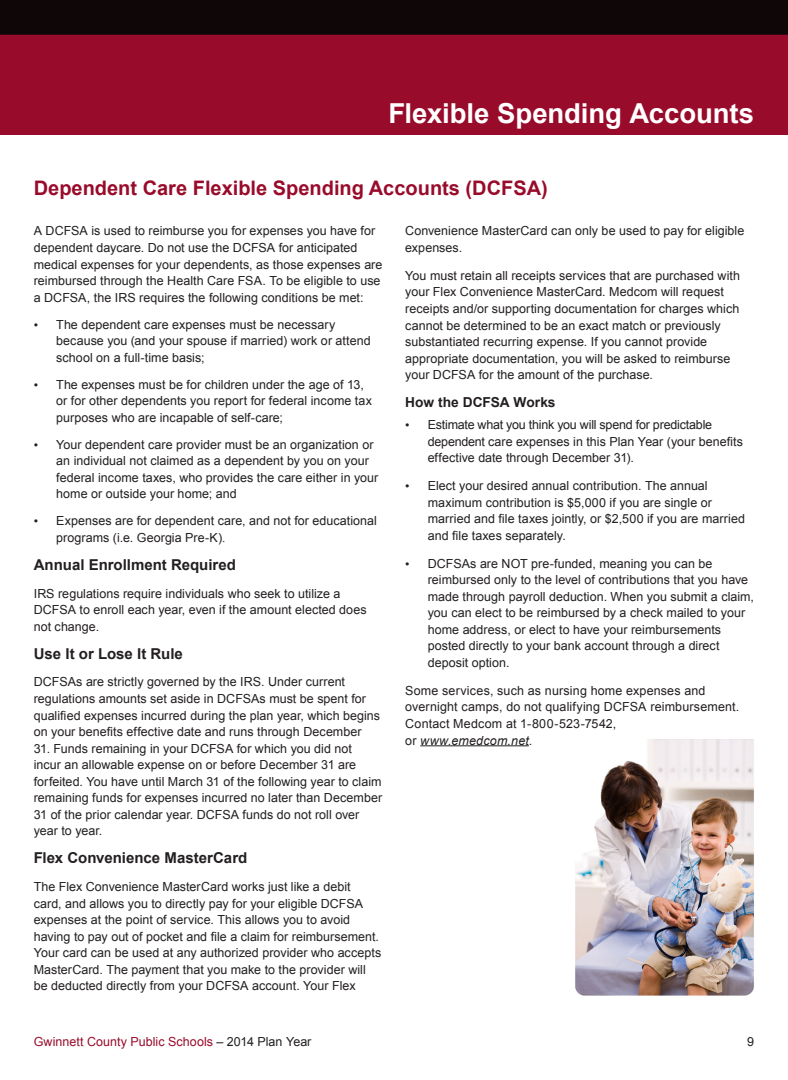
<style>
.page{position:relative;width:788px;height:1080px;background:#fff}
.page>*{position:absolute;margin:0;border:0;box-sizing:border-box;transform-origin:0 0}
.t1{font:700 27.5px "Arial";letter-spacing:-.005em;color:#fff}
.t2{font:700 20px "Arial";color:#990b2b}
.t3{font:700 15px "Arial";color:#231f20}
.t4{font:700 13.75px "Arial";letter-spacing:-.005em;color:#231f20}
.t5{font:12.5px/16.5px "Arial";letter-spacing:.005em;color:#231f20}
.t6{font:12.5px "Arial";color:#990b2b}
.s1{font-family:"Garamond"}
.s2{font-size:11.25px}
.s3{font-style:italic}
.s4{color:#231f20}
</style>
<div class="page">
<div style="left:0;top:0;width:788px;height:68px;background:#0e0607"></div>
<div style="left:0;top:35px;width:788px;height:100px;background:#990b2b"></div>
<hr style="left:420px;top:745px;width:109px;height:1px;background:#231f20">
<img style="left:575px;top:740px;width:179px;height:256px">
<h1 class="t1" style="left:388px;top:95px;width:367px">Flexible Spending Accounts</h1>
<h2 class="t2" style="left:34px;top:174px;width:515px">Dependent Care Flexible Spending Accounts (DCFSA)</h2>
<p class="t5" style="left:34px;top:223px;width:350px">A DCFSA is used to reimburse you for expenses you have for dependent daycare. Do not use the DCFSA for anticipated medical expenses for your dependents, as those expenses are reimbursed through the Health Care FSA. To be eligible to use a DCFSA, the IRS requires the following conditions be met:</p>
<p class="t5" style="left:56px;top:317px;width:316px;text-indent:-22px"><span class="s1">•</span> The dependent care expenses must be necessary because you (and your spouse if married) work or attend school on a full-time basis;</p>
<p class="t5" style="left:56px;top:377px;width:317px;text-indent:-22px"><span class="s1">•</span> The expenses must be for children under the age of 13, or for other dependents you report for federal income tax purposes who are incapable of self-care;</p>
<p class="t5" style="left:56px;top:437px;width:323px;text-indent:-22px"><span class="s1">•</span> Your dependent care provider must be an organization or an individual not claimed as a dependent by you on your federal income taxes, who provides the care either in your home or outside your home; and</p>
<p class="t5" style="left:56px;top:513px;width:322px;text-indent:-22px"><span class="s1">•</span> Expenses are for dependent care, and not for educational programs (i.e. Georgia Pre-K)<span class="s2">.</span></p>
<p class="t3" style="left:34px;top:555px;width:204px">Annual Enrollment Required</p>
<p class="t5" style="left:34px;top:585px;width:334px">IRS regulations require individuals who seek to utilize a<br>DCFSA to enroll each year, even if the amount elected does not change.</p>
<p class="t3" style="left:34px;top:643px;width:151px">Use It or Lose It Rule</p>
<p class="t5" style="left:34px;top:674px;width:348px">DCFSAs are strictly governed by the IRS. Under current regulations amounts set aside in DCFSAs must be spent for qualified expenses incurred during the plan year, which begins on your benefits effective date and runs through December</p>
<p class="t5" style="left:34px;top:740px;width:350px">31. Funds remaining in your DCFSA for which you did not incur an allowable expense on or before December 31 are forfeited. You have until March 31 of the following year to claim remaining funds for expenses incurred no later than December 31 of the prior calendar year. DCFSA funds do not roll over year to year.</p>
<p class="t3" style="left:34px;top:848px;width:215px">Flex Convenience MasterCard</p>
<p class="t5" style="left:34px;top:879px;width:349px">The Flex Convenience MasterCard works just like a debit card, and allows you to directly pay for your eligible DCFSA expenses at the point of service. This allows you to avoid having to pay out of pocket and file a claim for reimbursement.<br>Your card can be used at any authorized provider who accepts MasterCard. The payment that you make to the provider will be deducted directly from your DCFSA account. Your Flex</p>
<p class="t5" style="left:405px;top:223px;width:340px">Convenience MasterCard can only be used to pay for eligible expenses.</p>
<p class="t5" style="left:405px;top:267px;width:336px">You must retain all receipts services that are purchased with your Flex Convenience MasterCard. Medcom will request receipts and/or supporting documentation for charges which cannot be determined to be an exact match or previously substantiated recurring expense. If you cannot provide appropriate documentation, you will be asked to reimburse your DCFSA for the amount of the purchase.</p>
<p class="t4" style="left:405px;top:393px;width:152px">How the DCFSA Works</p>
<p class="t5" style="left:428px;top:417px;width:316px;text-indent:-22px"><span class="s1">•</span> Estimate what you think you will spend for predictable dependent care expenses in this Plan Year (your benefits effective date through December 31).</p>
<p class="t5" style="left:428px;top:478px;width:319px;text-indent:-22px"><span class="s1">•</span> Elect your desired annual contribution. The annual maximum contribution is $5,000 if you are single or married and file taxes jointly, or $2,500 if you are married and file taxes separately.</p>
<p class="t5" style="left:428px;top:555px;width:328px;text-indent:-22px"><span class="s1">•</span> DCFSAs are NOT pre-funded, meaning you can be reimbursed only to the level of contributions that you have made through payroll deduction. When you submit a claim, you can elect to be reimbursed by a check mailed to your home address, or elect to have your reimbursements posted directly to your bank account through a direct deposit option.</p>
<p class="t5" style="left:405px;top:682px;width:335px">Some services, such as nursing home expenses and overnight camps, do not qualifying DCFSA reimbursement.<br>Contact Medcom at 1-800-523-7542,<br>or <span class="s3">www.emedcom.net</span>.</p>
<p class="t6" style="left:34px;top:1034px;width:279px">Gwinnett County Public Schools <span class="s4">– 2014 Plan Year</span></p>
<p class="t5" style="left:747px;top:1034px;width:8px">9</p>
</div>
